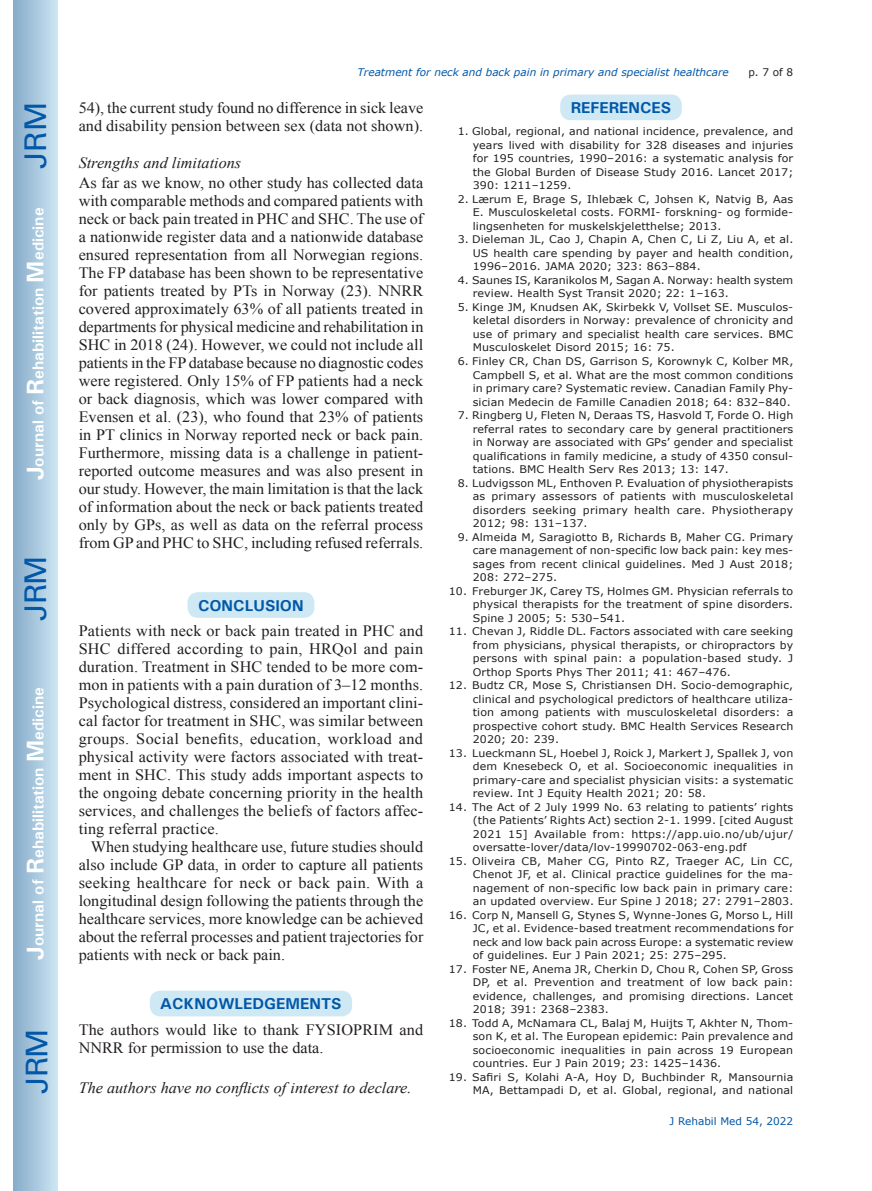
<style>
.page{position:relative;width:872px;height:1191px;background:#fff}
.page>*{position:absolute;margin:0;border:0;box-sizing:border-box;transform-origin:0 0}
.t1{font:30px "Univers";letter-spacing:-.03em;color:#0157a8}
.Text_below_H2{font:15.75px/18px "Times New Roman";color:#231f20;text-align:justify}
.Tx{font:15.75px/18px "Times New Roman";letter-spacing:.01em;color:#231f20;text-align:justify}
.Txi{font:15.75px/18px "Times New Roman";color:#231f20}
.t2{font:italic 15.75px "Times New Roman";color:#231f20}
.t3{font:700 15.75px "Univers";color:#fff}
.H1{font:700 15.75px "Univers";color:#0157a8}
.t4{font:10.5px/13.5px "Verdana";letter-spacing:.01em;color:#231f20;text-align:justify;scale:1.05 1}
.t5{font:italic 10.5px "Verdana";color:#0157a8}
.t6{font:10.5px "Verdana";color:#0157a8}
.t7{font:10.5px "Verdana";letter-spacing:.01em;color:#231f20}
.s1{font-size:24px}
</style>
<div class="page">
<div style="left:14px;top:0;width:43px;height:1191px;background:linear-gradient(to right,#88acca,#cbe5f2)"></div>
<div style="left:187px;top:592px;width:127px;height:26px;background:#cee8f4;border-radius:10px"></div>
<div style="left:150px;top:990px;width:202px;height:26px;background:#cee8f4;border-radius:10px"></div>
<div style="left:560px;top:95px;width:122px;height:25px;background:#cee8f4;border-radius:10px"></div>
<h1 class="t1" style="left:18px;top:169px;width:68px;rotate:-90deg">JRM</h1>
<h2 class="t3" style="left:28px;top:480px;width:274px;rotate:-90deg"><span class="s1">J</span>ournal of <span class="s1">R</span>ehabilitation <span class="s1">M</span>edicine</h2>
<h1 class="t1" style="left:18px;top:620px;width:67px;rotate:-90deg">JRM</h1>
<h2 class="t3" style="left:28px;top:959px;width:274px;rotate:-90deg"><span class="s1">J</span>ournal of <span class="s1">R</span>ehabilitation <span class="s1">M</span>edicine</h2>
<h1 class="t1" style="left:19px;top:1093px;width:67px;rotate:-90deg">JRM</h1>
<p class="t5" style="left:357px;top:65px;width:373px">Treatment for neck and back pain in primary and specialist healthcare</p>
<p class="t7" style="left:748px;top:65px;width:46px">p. 7 of 8</p>
<p class="Txi" style="left:79px;top:98px;width:346px">54), the current study found no difference in sick leave and disability pension between sex (data not shown).</p>
<h2 class="t2" style="left:79px;top:152px;width:164px">Strengths and limitations</h2>
<p class="Text_below_H2" style="left:79px;top:173px;width:346px">As far as we know, no other study has collected data with comparable methods and compared patients with neck or back pain treated in PHC and SHC. The use of a nationwide register data and a nationwide database ensured representation from all Norwegian regions.<br>The FP database has been shown to be representative for patients treated by PTs in Norway (23). NNRR covered approximately 63% of all patients treated in departments for physical medicine and rehabilitation in SHC in 2018 (24). However, we could not include all patients in the FP database because no diagnostic codes were registered. Only 15% of FP patients had a neck or back diagnosis, which was lower compared with Evensen et al. (23), who found that 23% of patients in PT clinics in Norway reported neck or back pain.<br>Furthermore, missing data is a challenge in patient&shy;reported outcome measures and was also present in our study. However, the main limitation is that the lack of information about the neck or back patients treated only by GPs, as well as data on the referral process from GP and PHC to SHC, including refused referrals.</p>
<h1 class="H1" style="left:571px;top:97px;width:102px">REFERENCES</h1>
<p class="t4" style="left:473px;top:125px;width:307px;text-indent:-15px">1. Global, regional, and national incidence, prevalence, and years lived with disability for 328 diseases and injuries for 195 countries, 1990–2016: a systematic analysis for the Global Burden of Disease Study 2016. Lancet 2017; 390: 1211–1259.</p>
<p class="t4" style="left:473px;top:192px;width:307px;text-indent:-15px">2. Lærum E, Brage S, Ihlebæk C, Johsen K, Natvig B, Aas E. Musculoskeletal costs. FORMI- forskning- og formide&shy;lingsenheten for muskelskjeletthelse; 2013.</p>
<p class="t4" style="left:473px;top:233px;width:307px;text-indent:-15px">3. Dieleman JL, Cao J, Chapin A, Chen C, Li Z, Liu A, et al.<br>US health care spending by payer and health condition, 1996–2016. JAMA 2020; 323: 863–884.</p>
<p class="t4" style="left:473px;top:273px;width:307px;text-indent:-15px">4. Saunes IS, Karanikolos M, Sagan A. Norway: health system review. Health Syst Transit 2020; 22: 1–163.</p>
<p class="t4" style="left:473px;top:300px;width:307px;text-indent:-15px">5. Kinge JM, Knudsen AK, Skirbekk V, Vollset SE. Musculos&shy;keletal disorders in Norway: prevalence of chronicity and use of primary and specialist health care services. BMC Musculoskelet Disord 2015; 16: 75.</p>
<p class="t4" style="left:473px;top:354px;width:307px;text-indent:-15px">6. Finley CR, Chan DS, Garrison S, Korownyk C, Kolber MR, Campbell S, et al. What are the most common conditions in primary care? Systematic review. Canadian Family Phy&shy;sician Medecin de Famille Canadien 2018; 64: 832–840.</p>
<p class="t4" style="left:473px;top:408px;width:307px;text-indent:-15px">7. Ringberg U, Fleten N, Deraas TS, Hasvold T, Forde O. High referral rates to secondary care by general practitioners in Norway are associated with GPs’ gender and specialist qualifications in family medicine, a study of 4350 consul&shy;tations. BMC Health Serv Res 2013; 13: 147.</p>
<p class="t4" style="left:473px;top:476px;width:307px;text-indent:-15px">8. Ludvigsson ML, Enthoven P. Evaluation of physiotherapists as primary assessors of patients with musculoskeletal disorders seeking primary health care. Physiotherapy 2012; 98: 131–137.</p>
<p class="t4" style="left:473px;top:530px;width:307px;text-indent:-15px">9. Almeida M, Saragiotto B, Richards B, Maher CG. Primary care management of non-specific low back pain: key mes&shy;sages from recent clinical guidelines. Med J Aust 2018; 208: 272–275.</p>
<p class="t4" style="left:473px;top:584px;width:307px;text-indent:-24px">10. Freburger JK, Carey TS, Holmes GM. Physician referrals to physical therapists for the treatment of spine disorders.<br>Spine J 2005; 5: 530–541.</p>
<p class="t4" style="left:473px;top:624px;width:307px;text-indent:-24px">11. Chevan J, Riddle DL. Factors associated with care seeking from physicians, physical therapists, or chiropractors by persons with spinal pain: a population-based study. J Orthop Sports Phys Ther 2011; 41: 467–476.</p>
<p class="t4" style="left:473px;top:678px;width:307px;text-indent:-24px">12. Budtz CR, Mose S, Christiansen DH. Socio-demographic, clinical and psychological predictors of healthcare utiliza&shy;tion among patients with musculoskeletal disorders: a prospective cohort study. BMC Health Services Research 2020; 20: 239.</p>
<p class="t4" style="left:473px;top:746px;width:307px;text-indent:-24px">13. Lueckmann SL, Hoebel J, Roick J, Markert J, Spallek J, von dem Knesebeck O, et al. Socioeconomic inequalities in primary-care and specialist physician visits: a systematic review. Int J Equity Health 2021; 20: 58.</p>
<p class="t4" style="left:473px;top:800px;width:307px;text-indent:-24px">14. The Act of 2 July 1999 No. 63 relating to patients’ rights (the Patients’ Rights Act) section 2-1. 1999. [cited August 2021 15] Available from: https://app.uio.no/ub/ujur/ oversatte-lover/data/lov-19990702-063-eng.pdf</p>
<p class="t4" style="left:473px;top:854px;width:307px;text-indent:-24px">15. Oliveira CB, Maher CG, Pinto RZ, Traeger AC, Lin CC, Chenot JF, et al. Clinical practice guidelines for the ma&shy;nagement of non-specific low back pain in primary care: an updated overview. Eur Spine J 2018; 27: 2791–2803.</p>
<p class="t4" style="left:473px;top:908px;width:307px;text-indent:-24px">16. Corp N, Mansell G, Stynes S, Wynne-Jones G, Morso L, Hill JC, et al. Evidence-based treatment recommendations for neck and low back pain across Europe: a systematic review of guidelines. Eur J Pain 2021; 25: 275–295.</p>
<p class="t4" style="left:473px;top:962px;width:307px;text-indent:-24px">17. Foster NE, Anema JR, Cherkin D, Chou R, Cohen SP, Gross DP, et al. Prevention and treatment of low back pain: evidence, challenges, and promising directions. Lancet 2018; 391: 2368–2383.</p>
<p class="t4" style="left:473px;top:1016px;width:307px;text-indent:-24px">18. Todd A, McNamara CL, Balaj M, Huijts T, Akhter N, Thom&shy;son K, et al. The European epidemic: Pain prevalence and socioeconomic inequalities in pain across 19 European countries. Eur J Pain 2019; 23: 1425–1436.</p>
<p class="t4" style="left:449px;top:1070px;width:330px;text-align:right">19. Safiri S, Kolahi A-A, Hoy D, Buchbinder R, Mansournia<br>MA, Bettampadi D, et al. Global, regional, and national</p>
<p class="t6" style="left:669px;top:1114px;width:125px">J Rehabil Med 54, 2022</p>
<p class="H1" style="left:198px;top:595px;width:107px">CONCLUSION</p>
<p class="Tx" style="left:79px;top:621px;width:346px">Patients with neck or back pain treated in PHC and SHC differed according to pain, HRQol and pain duration. Treatment in SHC tended to be more com&shy;mon in patients with a pain duration of 3–12 months.<br>Psychological distress, considered an important clini&shy;cal factor for treatment in SHC, was similar between groups. Social benefits, education, workload and physical activity were factors associated with treat&shy;ment in SHC. This study adds important aspects to the ongoing debate concerning priority in the health services, and challenges the beliefs of factors affec&shy;ting referral practice.</p>
<p class="Txi" style="left:79px;top:837px;width:346px;text-align:justify;text-indent:12px">When studying healthcare use, future studies should also include GP data, in order to capture all patients seeking healthcare for neck or back pain. With a longitudinal design following the patients through the healthcare services, more knowledge can be achieved about the referral processes and patient trajectories for patients with neck or back pain.</p>
<p class="H1" style="left:160px;top:993px;width:183px">ACKNOWLEDGEMENTS</p>
<p class="Tx" style="left:79px;top:1020px;width:346px">The authors would like to thank FYSIOPRIM and<br>NNRR for permission to use the data.</p>
<h2 class="t2" style="left:79px;top:1077px;width:334px">The authors have no conflicts of interest to declare.</h2>
</div>
